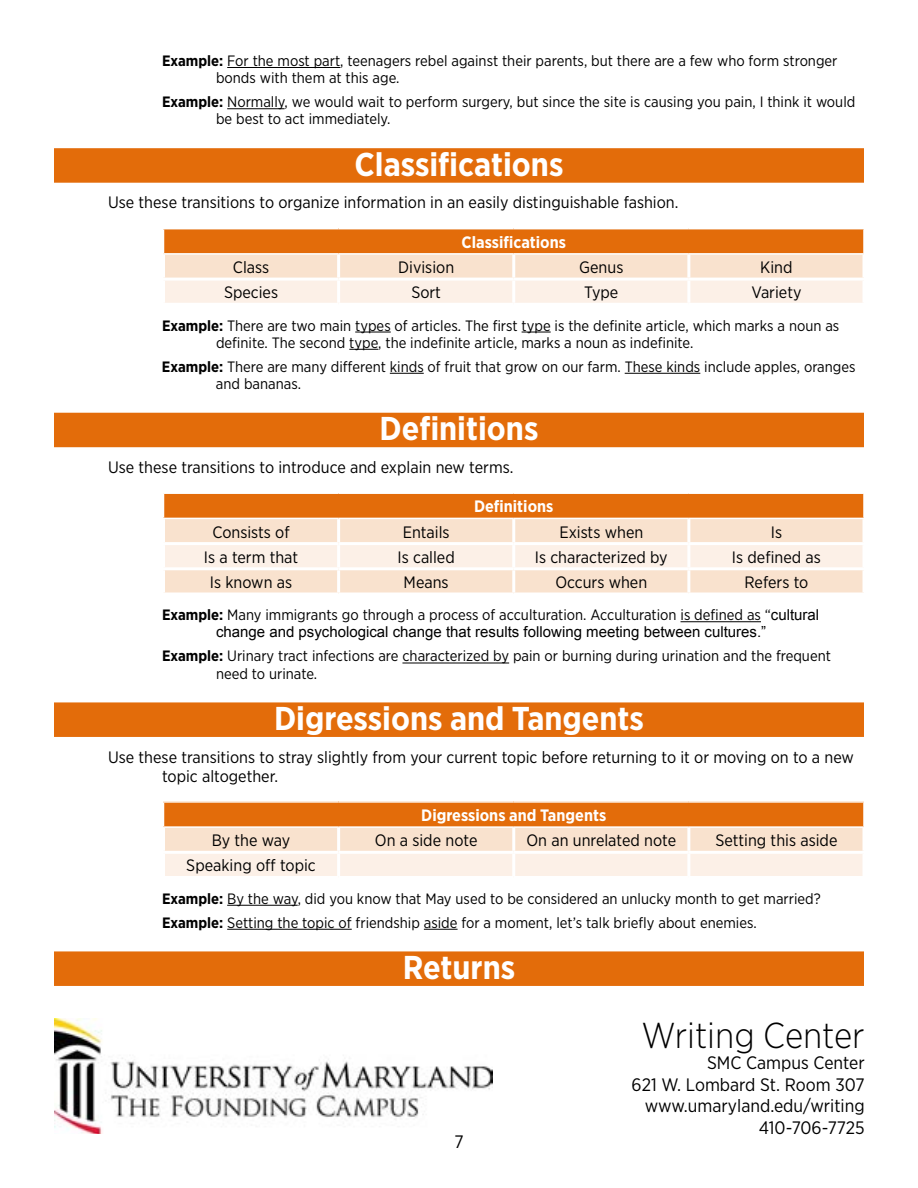
<style>
.page{position:relative;width:918px;height:1188px;background:#fff}
.page>*{position:absolute;margin:0;border:0;box-sizing:border-box;transform-origin:0 0}
.t1{font:300 36px "Gotham Narrow";color:#000}
.t2{font:700 33px "Gotham Narrow";color:#fff}
.t3{font:18px/21.6px "Gotham Narrow";color:#000;text-align:right}
.t4{font:16.5px/18.9px "Gotham Narrow";color:#000}
.t5{font:700 16.5px "Gotham Narrow";color:#fff}
.t6{font:15px/17.2px "Gotham Narrow";color:#000}
.t7{font:15px "Arial";color:#000}
.s1{font-weight:700}
.s2{font-family:"Arial"}
</style>
<div class="page">
<img style="left:55px;top:1019px;width:438px;height:115px">
<hr style="left:227px;top:67px;width:113px;height:1px;background:#000">
<hr style="left:227px;top:108px;width:58px;height:1px;background:#000">
<div style="left:54px;top:148px;width:810px;height:35px;background:#e36c0a"></div>
<hr style="left:355px;top:332px;width:36px;height:1px;background:#000">
<svg style="left:522px;top:332px;width:29px;height:1px"></svg>
<svg style="left:349px;top:349px;width:29px;height:1px"></svg>
<hr style="left:390px;top:373px;width:34px;height:1px;background:#000">
<hr style="left:625px;top:373px;width:75px;height:1px;background:#000">
<div style="left:54px;top:413px;width:810px;height:34px;background:#e36c0a"></div>
<hr style="left:681px;top:621px;width:80px;height:1px;background:#000">
<hr style="left:402px;top:663px;width:107px;height:1px;background:#000">
<div style="left:54px;top:702px;width:810px;height:35px;background:#e36c0a"></div>
<hr style="left:227px;top:905px;width:71px;height:1px;background:#000">
<hr style="left:227px;top:929px;width:125px;height:1px;background:#000">
<hr style="left:424px;top:929px;width:34px;height:1px;background:#000">
<div style="left:54px;top:951px;width:810px;height:35px;background:#e36c0a"></div>
<svg style="left:163px;top:229px;width:700px;height:74px;background:#f2be93"></svg>
<hr style="left:163px;top:253px;width:176px;height:2px;background:#fff">
<hr style="left:339px;top:253px;width:175px;height:2px;background:#fff">
<hr style="left:514px;top:253px;width:175px;height:2px;background:#fff">
<hr style="left:689px;top:253px;width:176px;height:2px;background:#fff">
<hr style="left:162px;top:255px;width:3px;height:23px;background:#fff">
<hr style="left:337px;top:255px;width:3px;height:23px;background:#fff">
<hr style="left:512px;top:255px;width:3px;height:23px;background:#fff">
<hr style="left:687px;top:255px;width:3px;height:23px;background:#fff">
<svg style="left:862px;top:255px;width:2px;height:23px"></svg>
<hr style="left:162px;top:278px;width:177px;height:3px;background:#fff">
<hr style="left:162px;top:281px;width:3px;height:22px;background:#fff">
<hr style="left:339px;top:278px;width:175px;height:3px;background:#fff">
<hr style="left:337px;top:281px;width:3px;height:22px;background:#fff">
<hr style="left:514px;top:278px;width:175px;height:3px;background:#fff">
<hr style="left:512px;top:281px;width:3px;height:22px;background:#fff">
<hr style="left:689px;top:278px;width:177px;height:3px;background:#fff">
<hr style="left:687px;top:281px;width:3px;height:22px;background:#fff">
<hr style="left:862px;top:281px;width:4px;height:22px;background:#fff">
<div style="left:164px;top:493px;width:700px;height:25px;background:#e36c0a"></div>
<div style="left:165px;top:519px;width:697px;height:73px;background:#f9e2ce"></div>
<div style="left:165px;top:545px;width:697px;height:22px;background:#fcf0e7"></div>
<hr style="left:163px;top:492px;width:176px;height:2px;background:#fff">
<hr style="left:339px;top:492px;width:175px;height:2px;background:#fff">
<hr style="left:514px;top:492px;width:175px;height:2px;background:#fff">
<hr style="left:689px;top:492px;width:176px;height:2px;background:#fff">
<hr style="left:863px;top:494px;width:2px;height:24px;background:#fff">
<hr style="left:337px;top:519px;width:3px;height:23px;background:#fff">
<hr style="left:512px;top:519px;width:3px;height:23px;background:#fff">
<hr style="left:687px;top:519px;width:3px;height:23px;background:#fff">
<svg style="left:862px;top:519px;width:1px;height:23px"></svg>
<hr style="left:162px;top:542px;width:177px;height:3px;background:#fff">
<hr style="left:339px;top:542px;width:175px;height:3px;background:#fff">
<hr style="left:337px;top:545px;width:3px;height:22px;background:#fff">
<hr style="left:514px;top:542px;width:175px;height:3px;background:#fff">
<hr style="left:512px;top:545px;width:3px;height:22px;background:#fff">
<hr style="left:689px;top:542px;width:177px;height:3px;background:#fff">
<hr style="left:687px;top:545px;width:3px;height:22px;background:#fff">
<hr style="left:162px;top:567px;width:177px;height:3px;background:#fff">
<hr style="left:339px;top:567px;width:175px;height:3px;background:#fff">
<hr style="left:337px;top:570px;width:3px;height:22px;background:#fff">
<hr style="left:514px;top:567px;width:175px;height:3px;background:#fff">
<hr style="left:512px;top:570px;width:3px;height:22px;background:#fff">
<hr style="left:689px;top:567px;width:177px;height:3px;background:#fff">
<hr style="left:687px;top:570px;width:3px;height:22px;background:#fff">
<svg style="left:862px;top:570px;width:2px;height:22px"></svg>
<svg style="left:164px;top:803px;width:699px;height:73px;background:#f2be93"></svg>
<hr style="left:163px;top:826px;width:176px;height:2px;background:#fff">
<hr style="left:339px;top:826px;width:175px;height:2px;background:#fff">
<hr style="left:514px;top:826px;width:175px;height:2px;background:#fff">
<hr style="left:689px;top:826px;width:176px;height:2px;background:#fff">
<hr style="left:162px;top:828px;width:3px;height:23px;background:#fff">
<hr style="left:337px;top:828px;width:3px;height:23px;background:#fff">
<hr style="left:512px;top:828px;width:3px;height:23px;background:#fff">
<hr style="left:687px;top:828px;width:3px;height:23px;background:#fff">
<svg style="left:862px;top:828px;width:1px;height:23px"></svg>
<hr style="left:162px;top:851px;width:177px;height:3px;background:#fff">
<hr style="left:162px;top:854px;width:3px;height:22px;background:#fff">
<hr style="left:339px;top:851px;width:175px;height:3px;background:#fff">
<hr style="left:337px;top:854px;width:3px;height:22px;background:#fff">
<hr style="left:514px;top:851px;width:175px;height:3px;background:#fff">
<hr style="left:512px;top:854px;width:3px;height:22px;background:#fff">
<hr style="left:689px;top:851px;width:177px;height:3px;background:#fff">
<hr style="left:687px;top:854px;width:3px;height:22px;background:#fff">
<hr style="left:862px;top:854px;width:4px;height:22px;background:#fff">
<p class="t6" style="left:216px;top:52px;width:623px;text-indent:-54px"><span class="s1">Example:</span> For the most part, teenagers rebel against their parents, but there are a few who form stronger bonds with them at this age.</p>
<p class="t6" style="left:216px;top:93px;width:641px;text-indent:-54px"><span class="s1">Example:</span> Normally, we would wait to perform surgery, but since the site is causing you pain, I think it would be best to act immediately.</p>
<h2 class="t2" style="left:355px;top:143px;width:210px">Classifications</h2>
<p class="t4" style="left:108px;top:193px;width:572px">Use these transitions to organize information in an easily distinguishable fashion.</p>
<p class="t5" style="left:462px;top:231px;width:106px">Classifications</p>
<p class="t4" style="left:233px;top:257px;width:38px">Class</p>
<p class="t4" style="left:398px;top:257px;width:58px">Division</p>
<p class="t4" style="left:579px;top:257px;width:46px">Genus</p>
<p class="t4" style="left:760px;top:257px;width:34px">Kind</p>
<p class="t4" style="left:224px;top:283px;width:56px">Species</p>
<p class="t4" style="left:411px;top:283px;width:31px">Sort</p>
<p class="t4" style="left:584px;top:283px;width:36px">Type</p>
<p class="t4" style="left:751px;top:283px;width:52px">Variety</p>
<p class="t6" style="left:216px;top:316px;width:625px;text-indent:-54px"><span class="s1">Example:</span> There are two main types of articles. The first type is the definite article, which marks a noun as definite. The second type, the indefinite article, marks a noun as indefinite.</p>
<p class="t6" style="left:216px;top:358px;width:641px;text-indent:-54px"><span class="s1">Example:</span> There are many different kinds of fruit that grow on our farm. These kinds include apples, oranges and bananas.</p>
<h2 class="t2" style="left:380px;top:408px;width:160px">Definitions</h2>
<p class="t4" style="left:108px;top:457px;width:407px">Use these transitions to introduce and explain new terms.</p>
<p class="t5" style="left:474px;top:496px;width:81px">Definitions</p>
<p class="t4" style="left:212px;top:522px;width:79px">Consists of</p>
<p class="t4" style="left:403px;top:522px;width:48px">Entails</p>
<p class="t4" style="left:559px;top:522px;width:85px">Exists when</p>
<p class="t4" style="left:771px;top:522px;width:13px">Is</p>
<p class="t4" style="left:204px;top:547px;width:96px">Is a term that</p>
<p class="t4" style="left:398px;top:547px;width:59px">Is called</p>
<p class="t4" style="left:535px;top:547px;width:134px">Is characterized by</p>
<p class="t4" style="left:732px;top:547px;width:90px">Is defined as</p>
<p class="t4" style="left:210px;top:572px;width:84px">Is known as</p>
<p class="t4" style="left:404px;top:572px;width:47px">Means</p>
<p class="t4" style="left:555px;top:572px;width:93px">Occurs when</p>
<p class="t4" style="left:745px;top:572px;width:65px">Refers to</p>
<p class="t6" style="left:162px;top:606px;width:659px"><span class="s1">Example:</span> Many immigrants go through a process of acculturation. Acculturation is defined as “<span class="s2">cultural</span></p>
<p class="t7" style="left:216px;top:622px;width:552px">change and psychological change that results following meeting between cultures.”</p>
<p class="t6" style="left:216px;top:647px;width:616px;text-indent:-54px"><span class="s1">Example:</span> Urinary tract infections are characterized by pain or burning during urination and the frequent need to urinate.</p>
<h2 class="t2" style="left:274px;top:697px;width:371px">Digressions and Tangents</h2>
<p class="t4" style="left:162px;top:747px;width:693px;text-indent:-54px">Use these transitions to stray slightly from your current topic before returning to it or moving on to a new topic altogether.</p>
<p class="t5" style="left:421px;top:805px;width:186px">Digressions and Tangents</p>
<p class="t4" style="left:212px;top:831px;width:80px">By the way</p>
<p class="t4" style="left:375px;top:831px;width:104px">On a side note</p>
<p class="t4" style="left:526px;top:831px;width:151px">On an unrelated note</p>
<p class="t4" style="left:715px;top:831px;width:124px">Setting this aside</p>
<p class="t4" style="left:186px;top:856px;width:131px">Speaking off topic</p>
<p class="t6" style="left:162px;top:886px;width:660px;line-height:24px"><span class="s1">Example:</span> By the way, did you know that May used to be considered an unlucky month to get married?<br><span class="s1">Example:</span> Setting the topic of friendship aside for a moment, let’s talk briefly about enemies.</p>
<h2 class="t2" style="left:403px;top:946px;width:114px">Returns</h2>
<p class="t3" style="left:454px;top:1131px;width:11px">7</p>
<h1 class="t1" style="left:641px;top:1013px;width:225px">Writing Center</h1>
<p class="t3" style="left:632px;top:1052px;width:235px">SMC Campus Center<br>621 W. Lombard St. Room 307 www.umaryland.edu/writing<br>410-706-7725</p>
</div>
